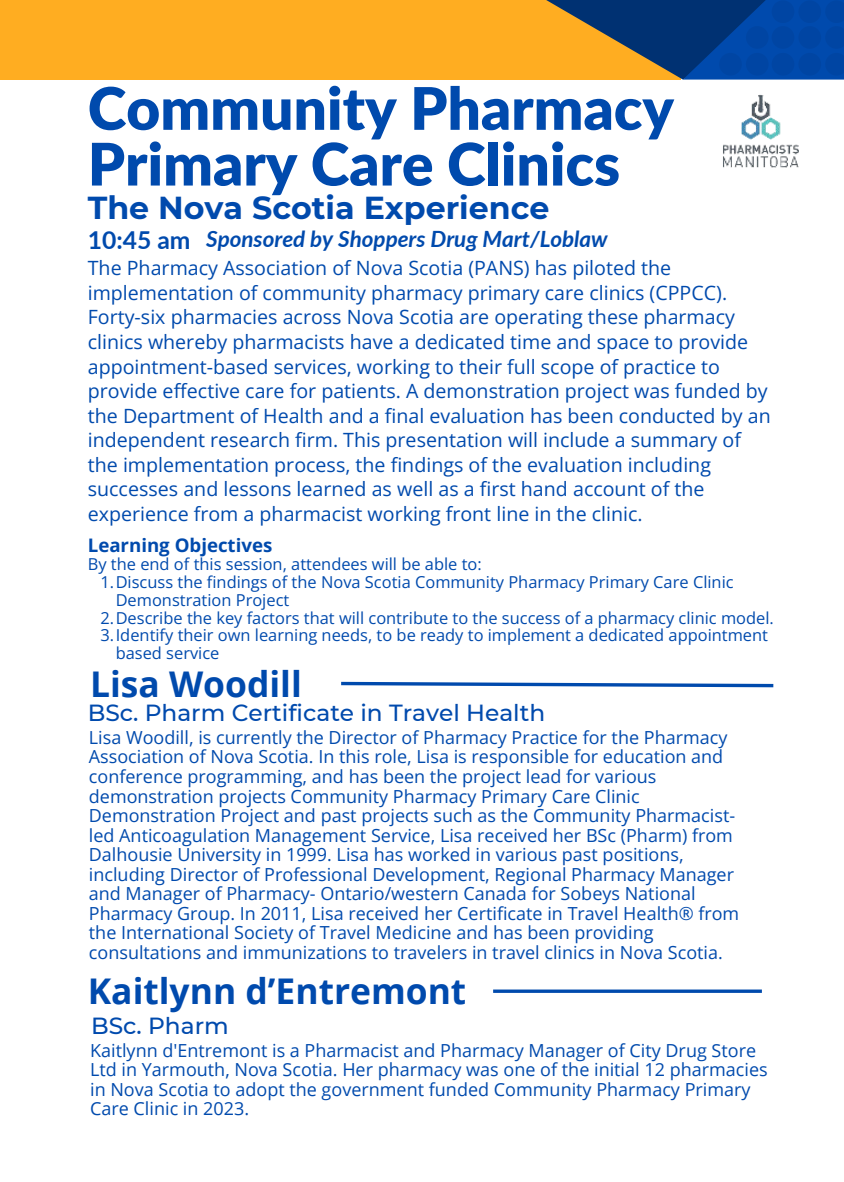
<style>
.page{position:relative;width:844px;height:1182px;background:#fff}
.page>*{position:absolute;margin:0;border:0;box-sizing:border-box;transform-origin:0 0}
.t1{font:900 58.73px/55.8px "Lato";color:#004aad}
.t2{font:700 35.32px "Open Sans";color:#004aad}
.t3{font:700 31.72px "Montserrat";color:#004aad}
.t4{font:500 23.18px "Montserrat";color:#004aad}
.t5{font:italic 700 22.5px "Lato";color:#004aad}
.t6{font:19.57px/24.5px "Open Sans";color:#004aad}
.t7{font:700 18.68px "Open Sans";color:#004aad}
.t8{font:18px/19.6px "Open Sans";color:#004aad}
.t9{font:16.43px "Open Sans";color:#004aad}
.s1{font-style:normal;font-size:24.75px}
</style>
<div class="page">
<img style="left:723px;top:94px;width:76px;height:74px">
<svg style="left:341px;top:681px;width:433px;height:7px"></svg>
<hr style="left:493px;top:989px;width:269px;height:3px;background:#004aad">
<div style="left:0;top:0;width:681px;height:80px;background:#ffad21"></div>
<svg style="left:546px;top:0;width:137px;height:80px"></svg>
<svg style="left:683px;top:0;width:161px;height:80px;background:#043d88"></svg>
<svg style="left:719px;top:0;width:125px;height:75px;background:#0044a1"></svg>
<h1 class="t1" style="left:88px;top:78px;width:587px">Community Pharmacy<br>Primary Care Clinics</h1>
<h3 class="t3" style="left:88px;top:184px;width:463px">The Nova Scotia Experience</h3>
<p class="t5" style="left:88px;top:222px;width:521px"><span class="s1">10:45 am</span> Sponsored by Shoppers Drug Mart/Loblaw</p>
<p class="t6" style="left:88px;top:255px;width:684px">The Pharmacy Association of Nova Scotia (PANS) has piloted the implementation of community pharmacy primary care clinics (CPPCC).<br>Forty-six pharmacies across Nova Scotia are operating these pharmacy clinics whereby pharmacists have a dedicated time and space to provide appointment-based services, working to their full scope of practice to provide effective care for patients. A demonstration project was funded by the Department of Health and a final evaluation has been conducted by an independent research firm. This presentation will include a summary of the implementation process, the findings of the evaluation including successes and lessons learned as well as a first hand account of the experience from a pharmacist working front line in the clinic.</p>
<p class="t7" style="left:88px;top:532px;width:186px">Learning Objectives</p>
<p class="t9" style="left:88px;top:553px;width:395px">By the end of this session, attendees will be able to:</p>
<p class="t9" style="left:100px;top:570px;width:635px">1.Discuss the findings of the Nova Scotia Community Pharmacy Primary Care Clinic</p>
<p class="t9" style="left:116px;top:588px;width:175px">Demonstration Project</p>
<p class="t9" style="left:100px;top:606px;width:675px">2.Describe the key factors that will contribute to the success of a pharmacy clinic model.</p>
<p class="t9" style="left:100px;top:624px;width:669px">3.Identify their own learning needs, to be ready to implement a dedicated appointment</p>
<p class="t9" style="left:116px;top:642px;width:105px">based service</p>
<h2 class="t2" style="left:90px;top:659px;width:213px">Lisa Woodill</h2>
<p class="t4" style="left:88px;top:697px;width:459px">BSc. Pharm Certificate in Travel Health</p>
<p class="t8" style="left:89px;top:727px;width:652px">Lisa Woodill, is currently the Director of Pharmacy Practice for the Pharmacy Association of Nova Scotia. In this role, Lisa is responsible for education and conference programming, and has been the project lead for various demonstration projects Community Pharmacy Primary Care Clinic Demonstration Project and past projects such as the Community Pharmacist&shy;led Anticoagulation Management Service, Lisa received her BSc (Pharm) from Dalhousie University in 1999. Lisa has worked in various past positions, including Director of Professional Development, Regional Pharmacy Manager and Manager of Pharmacy- Ontario/western Canada for Sobeys National Pharmacy Group. In 2011, Lisa received her Certificate in Travel Health® from the International Society of Travel Medicine and has been providing consultations and immunizations to travelers in travel clinics in Nova Scotia.</p>
<h2 class="t2" style="left:88px;top:966px;width:380px">Kaitlynn d’Entremont</h2>
<p class="t4" style="left:91px;top:1009px;width:139px">BSc. Pharm</p>
<p class="t8" style="left:90px;top:1039px;width:679px">Kaitlynn d'Entremont is a Pharmacist and Pharmacy Manager of City Drug Store Ltd in Yarmouth, Nova Scotia. Her pharmacy was one of the initial 12 pharmacies in Nova Scotia to adopt the government funded Community Pharmacy Primary Care Clinic in 2023.</p>
</div>
